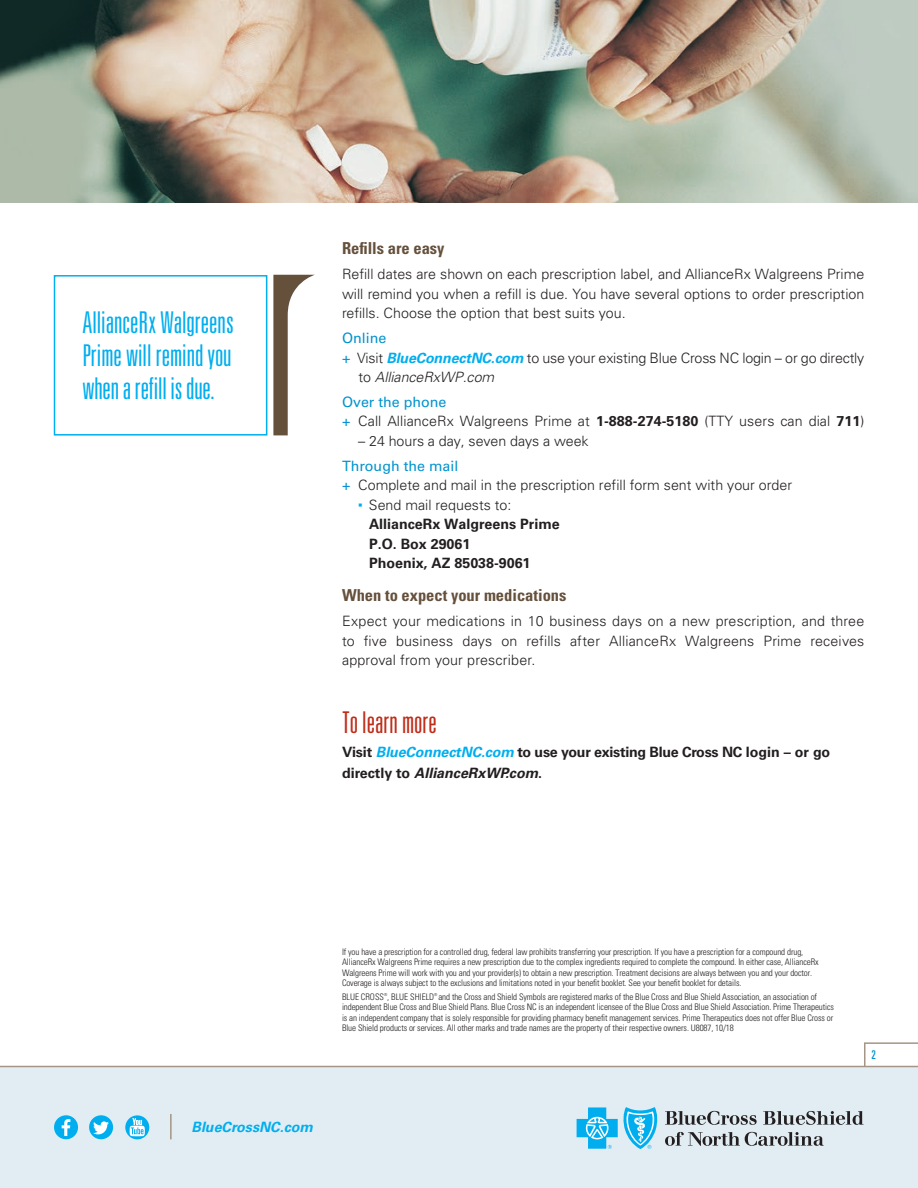
<style>
.page{position:relative;width:918px;height:1188px;background:#fff}
.page>*{position:absolute;margin:0;border:0;box-sizing:border-box;transform-origin:0 0}
.Call_Out_Quote{font:300 ultra-condensed 30px/33px "Univers LT Std";color:#00aeef;text-align:justify}
.Call_Out_Quote-2{font:300 ultra-condensed 30px "Univers LT Std";color:#c02d19}
.Subhead__upper___low{font:700 condensed 16.5px "Univers LT Std";color:#65503c}
.Body_Paragraph{font:300 14.25px/19.5px "Univers LT Std";color:#231f20;text-align:justify}
.Body_Paragraph-2{font:700 14.25px/21px "Univers LT Std";letter-spacing:-.02em;color:#231f20}
.Body_Paragraph-3{font:700 14.25px/19.5px "Univers LT Std";color:#231f20}
.Body_Paragraph-4{font:14.25px "Univers LT Std";color:#0093d0}
.t1{font:italic 700 14.25px "Univers LT Std";color:#00aeef}
.t2{font:ultra-condensed 12px "Univers LT Std";color:#0093d0}
.FNs___Legal{font:300 condensed 9px/10.5px "Univers LT Std";letter-spacing:-.01em;color:#231f20}
.FNs___Legal-2{font:300 condensed 4.05px "Univers LT Std";color:#231f20}
.s1{font-weight:400;color:#0093d0}
.s2{font-weight:700;font-style:italic;color:#00aeef}
.s3{font-style:italic}
.s4{font-weight:700}
.s5{font-style:italic;color:#00aeef}
</style>
<div class="page">
<div style="left:0;top:1066px;width:918px;height:122px;background:#e1edf3"></div>
<svg style="left:863px;top:1042px;width:55px;height:26px"></svg>
<hr style="left:0;top:1066px;width:918px;height:1px;background:#a49586">
<svg style="left:665px;top:1111px;width:92px;height:14px"></svg>
<svg style="left:763px;top:1111px;width:101px;height:14px"></svg>
<svg style="left:665px;top:1132px;width:159px;height:14px"></svg>
<svg style="left:577px;top:1107px;width:81px;height:42px"></svg>
<hr style="left:170px;top:1114px;width:2px;height:25px;background:#a49586">
<div style="left:89px;top:1115px;width:24px;height:24px;background:#00aeef;border-radius:50%"></div>
<svg style="left:93px;top:1121px;width:16px;height:13px"></svg>
<div style="left:54px;top:1115px;width:24px;height:24px;background:#00aeef;border-radius:50%"></div>
<svg style="left:62px;top:1119px;width:8px;height:17px"></svg>
<svg style="left:125px;top:1115px;width:24px;height:24px"></svg>
<svg style="left:130px;top:1118px;width:15px;height:18px"></svg>
<div style="left:54px;top:275px;width:213px;height:161px;background:#fff;border:2px solid #00aeef"></div>
<svg style="left:273px;top:275px;width:41px;height:160px"></svg>
<img style="left:0;top:0;width:918px;height:202px">
<h3 class="Call_Out_Quote" style="left:82px;top:306px;width:153px">AllianceRx Walgreens Prime will remind you when a refill is due.</h3>
<h2 class="Subhead__upper___low" style="left:342px;top:238px;width:104px">Refills are easy</h2>
<p class="Body_Paragraph" style="left:342px;top:264px;width:524px">Refill dates are shown on each prescription label, and AllianceRx Walgreens Prime will remind you when a refill is due. You have several options to order prescription refills. Choose the option that best suits you.</p>
<p class="Body_Paragraph-4" style="left:342px;top:330px;width:46px">Online</p>
<p class="Body_Paragraph" style="left:359px;top:348px;width:507px;text-indent:-17px"><span class="s1">+</span> Visit <span class="s2">BlueConnectNC.com</span> to use your existing Blue Cross NC login – or go directly to <span class="s3">AllianceRxWP.com</span></p>
<p class="Body_Paragraph-4" style="left:342px;top:393px;width:106px">Over the phone</p>
<p class="Body_Paragraph" style="left:342px;top:412px;width:524px"><span class="s1">+</span> Call AllianceRx Walgreens Prime at <span class="s4">1-888-274-5180</span> (TTY users can dial <span class="s4">711</span>)</p>
<p class="Body_Paragraph" style="left:358px;top:431px;width:232px">– 24 hours a day, seven days a week</p>
<p class="Body_Paragraph-4" style="left:342px;top:457px;width:118px">Through the mail</p>
<p class="Body_Paragraph" style="left:342px;top:476px;width:452px"><span class="s1">+</span> Complete and mail in the prescription refill form sent with your order</p>
<p class="Body_Paragraph" style="left:358px;top:495px;width:155px"><sup>■</sup> Send mail requests to:</p>
<p class="Body_Paragraph-3" style="left:369px;top:515px;width:192px">AllianceRx Walgreens Prime</p>
<p class="Body_Paragraph-3" style="left:369px;top:534px;width:163px">P.O. Box 29061<br>Phoenix, AZ 85038-9061</p>
<h2 class="Subhead__upper___low" style="left:342px;top:585px;width:226px">When to expect your medications</h2>
<p class="Body_Paragraph" style="left:342px;top:611px;width:524px">Expect your medications in 10 business days on a new prescription, and three to five business days on refills after AllianceRx Walgreens Prime receives approval from your prescriber.</p>
<h3 class="Call_Out_Quote-2" style="left:342px;top:707px;width:96px">To learn more</h3>
<p class="Body_Paragraph-2" style="left:342px;top:742px;width:490px">Visit <span class="s5">BlueConnectNC.com</span> to use your existing Blue Cross NC login – or go directly to <span class="s3">AllianceRxWP.com</span>.</p>
<p class="FNs___Legal" style="left:342px;top:946px;width:478px">If you have a prescription for a controlled drug, federal law prohibits transferring your prescription. If you have a prescription for a compound drug, AllianceRx Walgreens Prime requires a new prescription due to the complex ingredients required to complete the compound. In either case, AllianceRx Walgreens Prime will work with you and your provider(s) to obtain a new prescription. Treatment decisions are always between you and your doctor.<br>Coverage is always subject to the exclusions and limitations noted in your benefit booklet. See your benefit booklet for details.</p>
<p class="FNs___Legal" style="left:342px;top:991px;width:94px">BLUE CROSS , BLUE SHIELD</p>
<p class="FNs___Legal-2" style="left:384px;top:992px;width:5px">®</p>
<p class="FNs___Legal-2" style="left:434px;top:992px;width:5px">®</p>
<p class="FNs___Legal" style="left:342px;top:991px;width:494px;text-indent:96px">and the Cross and Shield Symbols are registered marks of the Blue Cross and Blue Shield Association, an association of independent Blue Cross and Blue Shield Plans. Blue Cross NC is an independent licensee of the Blue Cross and Blue Shield Association. Prime Therapeutics is an independent company that is solely responsible for providing pharmacy benefit management services. Prime Therapeutics does not offer Blue Cross or Blue Shield products or services. All other marks and trade names are the property of their respective owners. U8087, 10/18</p>
<p class="t1" style="left:191px;top:1119px;width:123px">BlueCrossNC.com</p>
<p class="t2" style="left:872px;top:1048px;width:6px">2</p>
</div>
